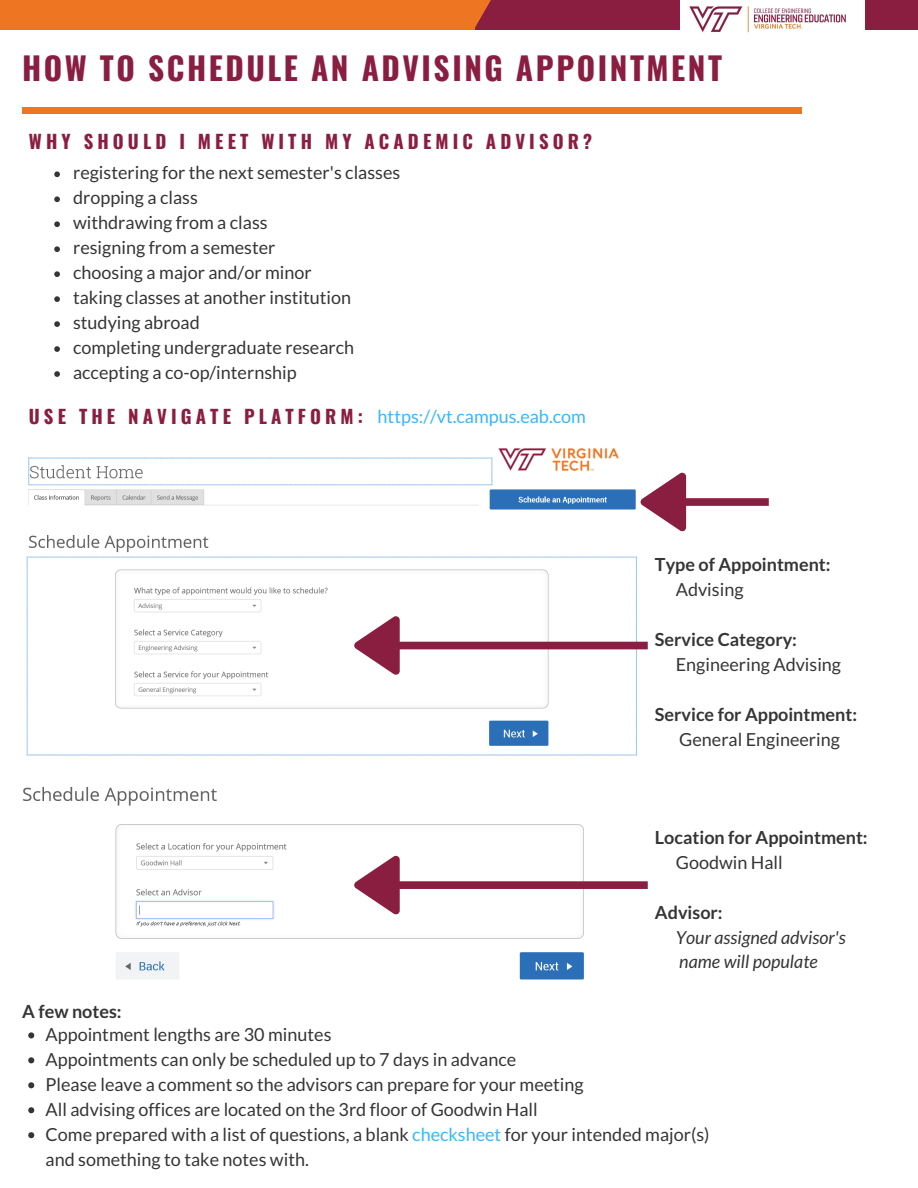
<style>
.page{position:relative;width:918px;height:1188px;background:#fff}
.page>*{position:absolute;margin:0;border:0;box-sizing:border-box;transform-origin:0 0}
.t1{font:700 31.5px "Oswald";letter-spacing:.08em;color:#8a1e41}
.t2{font:700 18.75px "Oswald";letter-spacing:.22em;color:#8a1e41}
.t3{font:18px/24.9px "Lato";color:#353535}
.t4{font:700 18px "Lato";color:#353535}
.t5{font:italic 18px/24.9px "Lato";color:#353535}
.t6{font:18px "Lato";color:#38b6ff}
.s1{color:#38b6ff}
</style>
<div class="page">
<img style="left:689px;top:6px;width:157px;height:27px">
<div style="left:865px;top:0;width:53px;height:29px;background:#8a1e41"></div>
<div style="left:0;top:0;width:680px;height:30px;background:#8a1e41"></div>
<svg style="left:475px;top:0;width:16px;height:27px"></svg>
<svg style="left:54px;top:171px;width:6px;height:6px"></svg>
<svg style="left:54px;top:196px;width:6px;height:6px"></svg>
<svg style="left:54px;top:221px;width:6px;height:6px"></svg>
<svg style="left:54px;top:246px;width:6px;height:6px"></svg>
<svg style="left:54px;top:271px;width:6px;height:6px"></svg>
<svg style="left:54px;top:296px;width:6px;height:6px"></svg>
<svg style="left:54px;top:321px;width:6px;height:6px"></svg>
<svg style="left:54px;top:346px;width:6px;height:6px"></svg>
<svg style="left:54px;top:371px;width:6px;height:6px"></svg>
<div style="left:0;top:0;width:475px;height:30px;background:#ee7623"></div>
<div style="left:22px;top:107px;width:780px;height:6px;background:#ee7623"></div>
<img style="left:29px;top:448px;width:607px;height:62px">
<img style="left:26px;top:535px;width:611px;height:221px">
<img style="left:22px;top:787px;width:562px;height:193px">
<svg style="left:354px;top:616px;width:294px;height:59px"></svg>
<svg style="left:641px;top:473px;width:128px;height:58px"></svg>
<svg style="left:354px;top:856px;width:294px;height:59px"></svg>
<svg style="left:28px;top:1032px;width:6px;height:6px"></svg>
<svg style="left:28px;top:1057px;width:6px;height:6px"></svg>
<svg style="left:28px;top:1082px;width:6px;height:6px"></svg>
<svg style="left:28px;top:1107px;width:6px;height:6px"></svg>
<svg style="left:28px;top:1132px;width:6px;height:6px"></svg>
<h1 class="t1" style="left:22px;top:44px;width:701px">HOW TO SCHEDULE AN ADVISING APPOINTMENT</h1>
<p class="t2" style="left:29px;top:127px;width:565px">WHY SHOULD I MEET WITH MY ACADEMIC ADVISOR?</p>
<p class="t3" style="left:73px;top:160px;width:329px">registering for the next semester's classes dropping a class<br>withdrawing from a class<br>resigning from a semester<br>choosing a major and/or minor<br>taking classes at another institution studying abroad<br>completing undergraduate research accepting a co-op/internship</p>
<p class="t6" style="left:378px;top:405px;width:210px">https://vt.campus.eab.com</p>
<p class="t2" style="left:29px;top:401px;width:336px">USE THE NAVIGATE PLATFORM:</p>
<p class="t4" style="left:655px;top:554px;width:177px">Type of Appointment:</p>
<p class="t3" style="left:676px;top:577px;width:69px">Advising</p>
<p class="t4" style="left:655px;top:629px;width:144px">Service Category:</p>
<p class="t3" style="left:676px;top:652px;width:167px">Engineering Advising</p>
<p class="t4" style="left:655px;top:703px;width:204px">Service for Appointment:</p>
<p class="t3" style="left:679px;top:727px;width:162px">General Engineering</p>
<p class="t4" style="left:655px;top:826px;width:214px">Location for Appointment:</p>
<p class="t3" style="left:676px;top:849px;width:109px">Goodwin Hall</p>
<p class="t4" style="left:655px;top:901px;width:69px">Advisor:</p>
<p class="t5" style="left:676px;top:924px;width:171px">Your assigned advisor's name will populate</p>
<p class="t4" style="left:22px;top:1001px;width:101px">A few notes:</p>
<p class="t3" style="left:46px;top:1022px;width:666px">Appointment lengths are 30 minutes<br>Appointments can only be scheduled up to 7 days in advance<br>Please leave a comment so the advisors can prepare for your meeting<br>All advising offices are located on the 3rd floor of Goodwin Hall<br>Come prepared with a list of questions, a blank <span class="s1">checksheet</span> for your intended major(s) and something to take notes with.</p>
</div>
